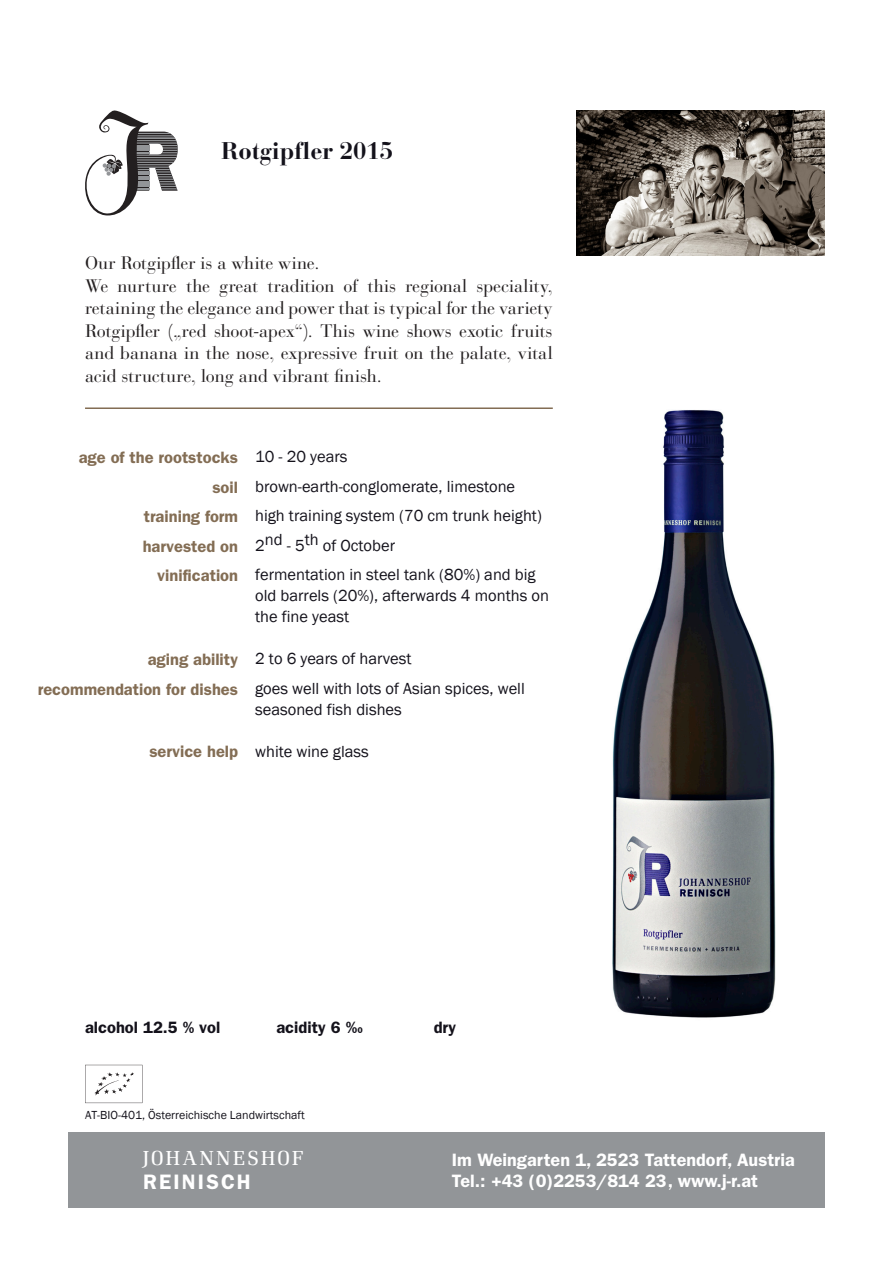
<style>
.page{position:relative;width:893px;height:1263px;background:#fff}
.page>*{position:absolute;margin:0;border:0;box-sizing:border-box;transform-origin:0 0}
._01_Headline_Wein{font:700 24px "Bauer Bodoni";color:#14121b}
.t1{font:300 21px "Renault";letter-spacing:.105em;color:#fff}
.t2{font:600 21px "Franklin Gothic";letter-spacing:.1em;color:#fff}
.t3{font:18px/22.5px "Bauer Bodoni";letter-spacing:-.005em;color:#231f20;text-align:justify}
.t4{font:600 18px/21.6px "Franklin Gothic";color:#fff}
._04_Text{font:16.5px/21px "Franklin Gothic";color:#14121b}
._03_Aufzählung{font:600 16.5px "Franklin Gothic";color:#836d54}
._05_Eckdaten{font:600 16.5px "Franklin Gothic";color:#14121b}
._04_Text-2{font:12px "Franklin Gothic";color:#14121b}
</style>
<div class="page">
<img style="left:577px;top:111px;width:248px;height:144px">
<div style="left:68px;top:1131px;width:757px;height:76px;background:#929598"></div>
<svg style="left:85px;top:111px;width:93px;height:104px"></svg>
<hr style="left:85px;top:407px;width:468px;height:2px;background:#836d54">
<img style="left:612px;top:410px;width:164px;height:608px">
<svg style="left:85px;top:1065px;width:57px;height:38px"></svg>
<p class="_01_Headline_Wein" style="left:221px;top:136px;width:174px">Rotgipfler 2015</p>
<p class="t3" style="left:85px;top:252px;width:236px">Our Rotgipfler is a white wine.</p>
<p class="t3" style="left:85px;top:274px;width:469px">We nurture the great tradition of this regional speciality, retaining the elegance and power that is typical for the variety Rotgipfler („red shoot-apex“). This wine shows exotic fruits and banana in the nose, expressive fruit on the palate, vital acid structure, long and vibrant finish.</p>
<p class="_03_Aufzählung" style="left:79px;top:448px;width:161px">age of the rootstocks</p>
<p class="_03_Aufzählung" style="left:212px;top:477px;width:27px">soil</p>
<p class="_03_Aufzählung" style="left:144px;top:507px;width:96px">training form</p>
<p class="_03_Aufzählung" style="left:143px;top:536px;width:97px">harvested on</p>
<p class="_03_Aufzählung" style="left:157px;top:566px;width:82px">vinification</p>
<p class="_03_Aufzählung" style="left:148px;top:650px;width:92px">aging ability</p>
<p class="_03_Aufzählung" style="left:38px;top:679px;width:202px">recommendation for dishes</p>
<p class="_03_Aufzählung" style="left:149px;top:741px;width:90px">service help</p>
<p class="_04_Text" style="left:255px;top:447px;width:94px">10 - 20 years</p>
<p class="_04_Text" style="left:255px;top:476px;width:262px">brown-earth-conglomerate, limestone</p>
<p class="_04_Text" style="left:255px;top:506px;width:288px">high training system (70 cm trunk height)</p>
<p class="_04_Text" style="left:255px;top:535px;width:141px">2nd - 5th of October</p>
<p class="_04_Text" style="left:255px;top:565px;width:295px">fermentation in steel tank (80%) and big old barrels (20%), afterwards 4 months on the fine yeast</p>
<p class="_04_Text" style="left:255px;top:649px;width:158px">2 to 6 years of harvest</p>
<p class="_04_Text" style="left:255px;top:678px;width:271px">goes well with lots of Asian spices, well seasoned fish dishes</p>
<p class="_04_Text" style="left:255px;top:741px;width:115px">white wine glass</p>
<p class="_05_Eckdaten" style="left:85px;top:1017px;width:137px">alcohol 12.5 % vol</p>
<p class="_05_Eckdaten" style="left:276px;top:1017px;width:88px">acidity 6 ‰</p>
<p class="_05_Eckdaten" style="left:434px;top:1017px;width:24px">dry</p>
<p class="_04_Text-2" style="left:85px;top:1108px;width:221px">AT-BIO-401, Österreichische Landwirtschaft</p>
<p class="t1" style="left:143px;top:1147px;width:162px">JOHANNESHOF</p>
<p class="t2" style="left:143px;top:1170px;width:109px">REINISCH</p>
<p class="t4" style="left:452px;top:1149px;width:344px">Im Weingarten 1, 2523 Tattendorf, Austria<br>Tel.: +43 (0)2253/814 23, www.j-r.at</p>
</div>
